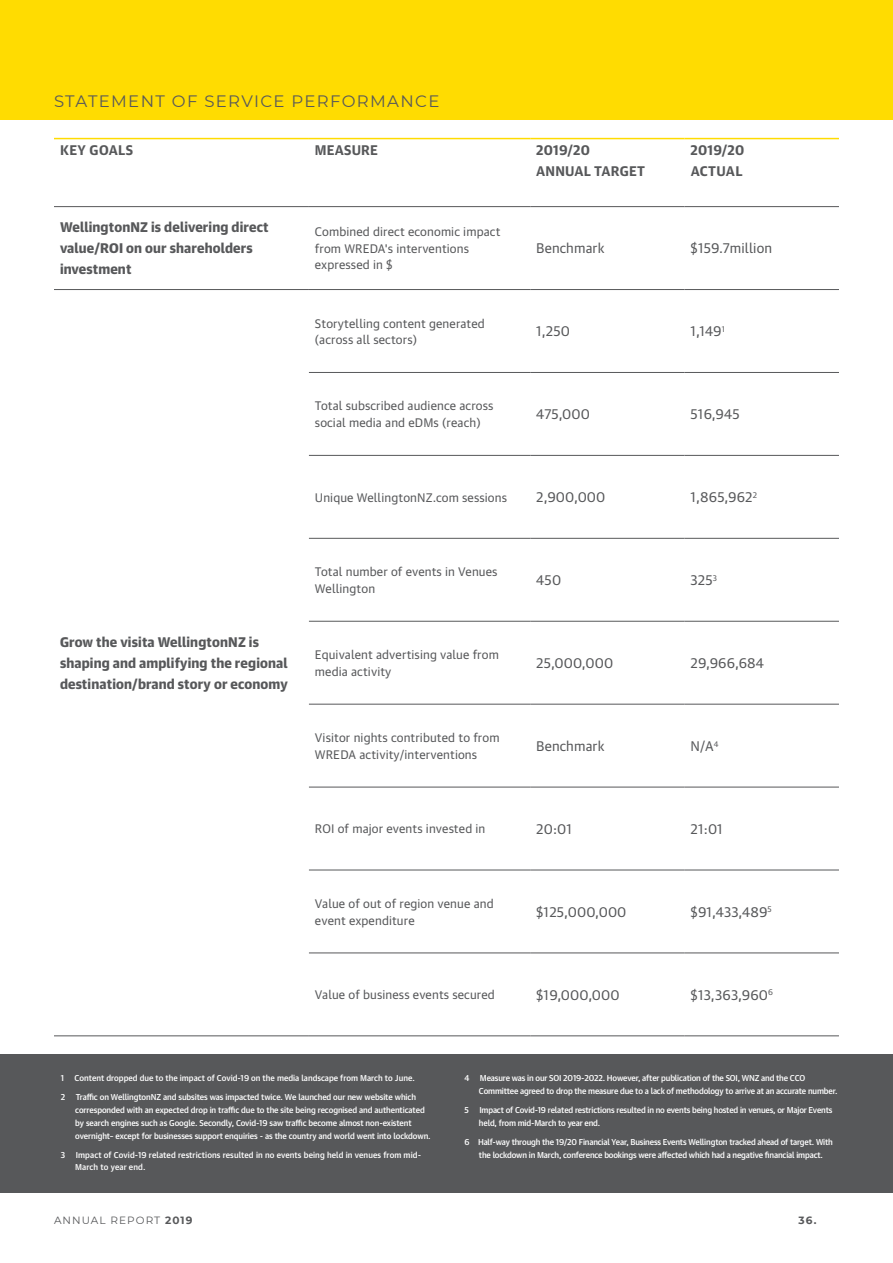
<style>
.page{position:relative;width:893px;height:1263px;background:#fff}
.page>*{position:absolute;margin:0;border:0;box-sizing:border-box;transform-origin:0 0}
.t1{font:16.5px "Montserrat";letter-spacing:.08em;color:#57585a}
.NUMBER{font:13.5px "Guardian Text Sans";letter-spacing:.01em;color:#57585a}
.Body{font:900 13.5px/21px "Guardian Text Sans";letter-spacing:.01em;color:#57585a}
.Body-2{font:700 13.5px/21px "Guardian Text Sans";letter-spacing:.01em;color:#57585a}
.MEASURE{font:12px/16.5px "Guardian Text Sans";letter-spacing:.01em;color:#57585a}
.t2{font:10.5px "Montserrat";letter-spacing:.1em;color:#57585a}
.t3{font:700 10.5px "Montserrat";color:#57585a}
.Footnotes{font:500 8.25px/12.8px "Guardian Text Sans";letter-spacing:-.01em;color:#fff}
.Footnotes-2{font:500 8.25px/12.8px "Guardian Text Sans";letter-spacing:.01em;color:#fff}
.s1{font-weight:700}
</style>
<div class="page">
<hr style="left:54px;top:289px;width:255px;height:1px;background:#57585a">
<hr style="left:309px;top:372px;width:221px;height:1px;background:#57585a">
<hr style="left:530px;top:372px;width:155px;height:1px;background:#57585a">
<hr style="left:685px;top:372px;width:154px;height:1px;background:#57585a">
<hr style="left:309px;top:455px;width:221px;height:1px;background:#57585a">
<hr style="left:530px;top:455px;width:155px;height:1px;background:#57585a">
<hr style="left:685px;top:455px;width:154px;height:1px;background:#57585a">
<hr style="left:309px;top:538px;width:221px;height:1px;background:#57585a">
<hr style="left:530px;top:538px;width:155px;height:1px;background:#57585a">
<hr style="left:685px;top:538px;width:154px;height:1px;background:#57585a">
<hr style="left:309px;top:621px;width:221px;height:1px;background:#57585a">
<hr style="left:530px;top:621px;width:155px;height:1px;background:#57585a">
<hr style="left:685px;top:621px;width:154px;height:1px;background:#57585a">
<hr style="left:309px;top:704px;width:221px;height:1px;background:#57585a">
<hr style="left:530px;top:704px;width:155px;height:1px;background:#57585a">
<hr style="left:685px;top:704px;width:154px;height:1px;background:#57585a">
<hr style="left:309px;top:787px;width:221px;height:1px;background:#57585a">
<hr style="left:530px;top:787px;width:155px;height:1px;background:#57585a">
<hr style="left:685px;top:787px;width:154px;height:1px;background:#57585a">
<hr style="left:309px;top:870px;width:221px;height:1px;background:#57585a">
<hr style="left:530px;top:870px;width:155px;height:1px;background:#57585a">
<hr style="left:685px;top:870px;width:154px;height:1px;background:#57585a">
<hr style="left:54px;top:138px;width:255px;height:1px;background:#ffdc01">
<hr style="left:309px;top:138px;width:221px;height:1px;background:#ffdc01">
<hr style="left:530px;top:138px;width:155px;height:1px;background:#ffdc01">
<hr style="left:685px;top:138px;width:154px;height:1px;background:#ffdc01">
<hr style="left:309px;top:289px;width:221px;height:1px;background:#57585a">
<hr style="left:530px;top:289px;width:155px;height:1px;background:#57585a">
<hr style="left:685px;top:289px;width:154px;height:1px;background:#57585a">
<hr style="left:54px;top:206px;width:255px;height:1px;background:#57585a">
<hr style="left:309px;top:206px;width:221px;height:1px;background:#57585a">
<hr style="left:530px;top:206px;width:155px;height:1px;background:#57585a">
<hr style="left:685px;top:206px;width:154px;height:1px;background:#57585a">
<hr style="left:54px;top:1035px;width:255px;height:1px;background:#57585a">
<hr style="left:309px;top:1035px;width:221px;height:1px;background:#57585a">
<hr style="left:530px;top:1035px;width:155px;height:1px;background:#57585a">
<hr style="left:685px;top:1035px;width:154px;height:1px;background:#57585a">
<hr style="left:309px;top:953px;width:221px;height:1px;background:#57585a">
<hr style="left:530px;top:953px;width:155px;height:1px;background:#57585a">
<hr style="left:685px;top:953px;width:154px;height:1px;background:#57585a">
<div style="left:0;top:0;width:893px;height:119px;background:#ffdc01"></div>
<div style="left:0;top:1054px;width:893px;height:139px;background:#57585a"></div>
<p class="t1" style="left:54px;top:90px;width:387px">STATEMENT OF SERVICE PERFORMANCE</p>
<p class="Body-2" style="left:60px;top:138px;width:75px">KEY GOALS</p>
<p class="Body-2" style="left:315px;top:138px;width:65px">MEASURE</p>
<p class="Body-2" style="left:536px;top:138px;width:110px">2019/20<br>ANNUAL TARGET</p>
<p class="Body-2" style="left:691px;top:138px;width:55px">2019/20<br>ACTUAL</p>
<p class="Body" style="left:60px;top:215px;width:210px">WellingtonNZ is delivering direct value/ROI on our shareholders investment</p>
<p class="MEASURE" style="left:315px;top:223px;width:187px">Combined direct economic impact from WREDA's interventions expressed in $</p>
<p class="NUMBER" style="left:536px;top:238px;width:70px">Benchmark</p>
<p class="NUMBER" style="left:691px;top:238px;width:83px">$159.7million</p>
<p class="MEASURE" style="left:315px;top:314px;width:171px">Storytelling content generated (across all sectors)</p>
<p class="NUMBER" style="left:536px;top:321px;width:35px">1,250</p>
<p class="NUMBER" style="left:691px;top:321px;width:36px">1,149<sup>1</sup></p>
<p class="MEASURE" style="left:315px;top:397px;width:180px">Total subscribed audience across social media and eDMs (reach)</p>
<p class="NUMBER" style="left:536px;top:403px;width:55px">475,000</p>
<p class="NUMBER" style="left:691px;top:403px;width:51px">516,945</p>
<p class="MEASURE" style="left:315px;top:488px;width:194px">Unique WellingtonNZ.com sessions</p>
<p class="NUMBER" style="left:536px;top:486px;width:71px">2,900,000</p>
<p class="NUMBER" style="left:691px;top:486px;width:68px">1,865,962<sup>2</sup></p>
<p class="Body" style="left:60px;top:630px;width:229px">Grow the visita WellingtonNZ is shaping and amplifying the regional destination/brand story or economy</p>
<p class="MEASURE" style="left:315px;top:562px;width:184px">Total number of events in Venues<br>Wellington</p>
<p class="NUMBER" style="left:536px;top:569px;width:26px">450</p>
<p class="NUMBER" style="left:691px;top:569px;width:28px">325<sup>3</sup></p>
<p class="MEASURE" style="left:315px;top:645px;width:185px">Equivalent advertising value from media activity</p>
<p class="NUMBER" style="left:536px;top:652px;width:79px">25,000,000</p>
<p class="NUMBER" style="left:691px;top:652px;width:75px">29,966,684</p>
<p class="MEASURE" style="left:315px;top:728px;width:186px">Visitor nights contributed to from<br>WREDA activity/interventions</p>
<p class="NUMBER" style="left:536px;top:735px;width:70px">Benchmark</p>
<p class="NUMBER" style="left:691px;top:735px;width:30px">N/A<sup>4</sup></p>
<p class="MEASURE" style="left:315px;top:819px;width:172px">ROI of major events invested in</p>
<p class="NUMBER" style="left:536px;top:818px;width:37px">20:01</p>
<p class="NUMBER" style="left:691px;top:818px;width:34px">21:01</p>
<p class="MEASURE" style="left:315px;top:894px;width:180px">Value of out of region venue and event expenditure</p>
<p class="NUMBER" style="left:536px;top:901px;width:92px">$125,000,000</p>
<p class="NUMBER" style="left:691px;top:901px;width:83px">$91,433,489<sup>5</sup></p>
<p class="MEASURE" style="left:315px;top:985px;width:181px">Value of business events secured</p>
<p class="NUMBER" style="left:536px;top:984px;width:85px">$19,000,000</p>
<p class="NUMBER" style="left:691px;top:984px;width:84px">$13,363,960<sup>6</sup></p>
<p class="Footnotes" style="left:61px;top:1071px;width:5px">1</p>
<p class="Footnotes" style="left:75px;top:1071px;width:342px">Content dropped due to the impact of Covid-19 on the media landscape from March to June.</p>
<p class="Footnotes" style="left:61px;top:1090px;width:6px">2</p>
<p class="Footnotes" style="left:75px;top:1090px;width:357px">Traffic on WellingtonNZ and subsites was impacted twice. We launched our new website which corresponded with an expected drop in traffic due to the site being recognised and authenticated by search engines such as Google. Secondly, Covid-19 saw traffic become almost non-existent overnight– except for businesses support enquiries - as the country and world went into lockdown.</p>
<p class="Footnotes" style="left:61px;top:1147px;width:6px">3</p>
<p class="Footnotes-2" style="left:75px;top:1147px;width:347px">Impact of Covid-19 related restrictions resulted in no events being held in venues from mid-<br>March to year end.</p>
<p class="Footnotes" style="left:464px;top:1071px;width:6px">4</p>
<p class="Footnotes" style="left:479px;top:1071px;width:360px">Measure was in our SOI 2019-2022. However, after publication of the SOI, WNZ and the CCO<br>Committee agreed to drop the measure due to a lack of methodology to arrive at an accurate number.</p>
<p class="Footnotes" style="left:464px;top:1103px;width:6px">5</p>
<p class="Footnotes" style="left:479px;top:1103px;width:355px">Impact of Covid-19 related restrictions resulted in no events being hosted in venues, or Major Events held, from mid-March to year end.</p>
<p class="Footnotes" style="left:464px;top:1135px;width:370px;text-align:center">6 Half-way through the 19/20 Financial Year, Business Events Wellington tracked ahead of target. With the lockdown in March, conference bookings were affected which had a negative financial impact.</p>
<p class="t2" style="left:54px;top:1212px;width:140px">ANNUAL REPORT <span class="s1">2019</span></p>
<p class="t3" style="left:799px;top:1212px;width:19px">36.</p>
</div>
